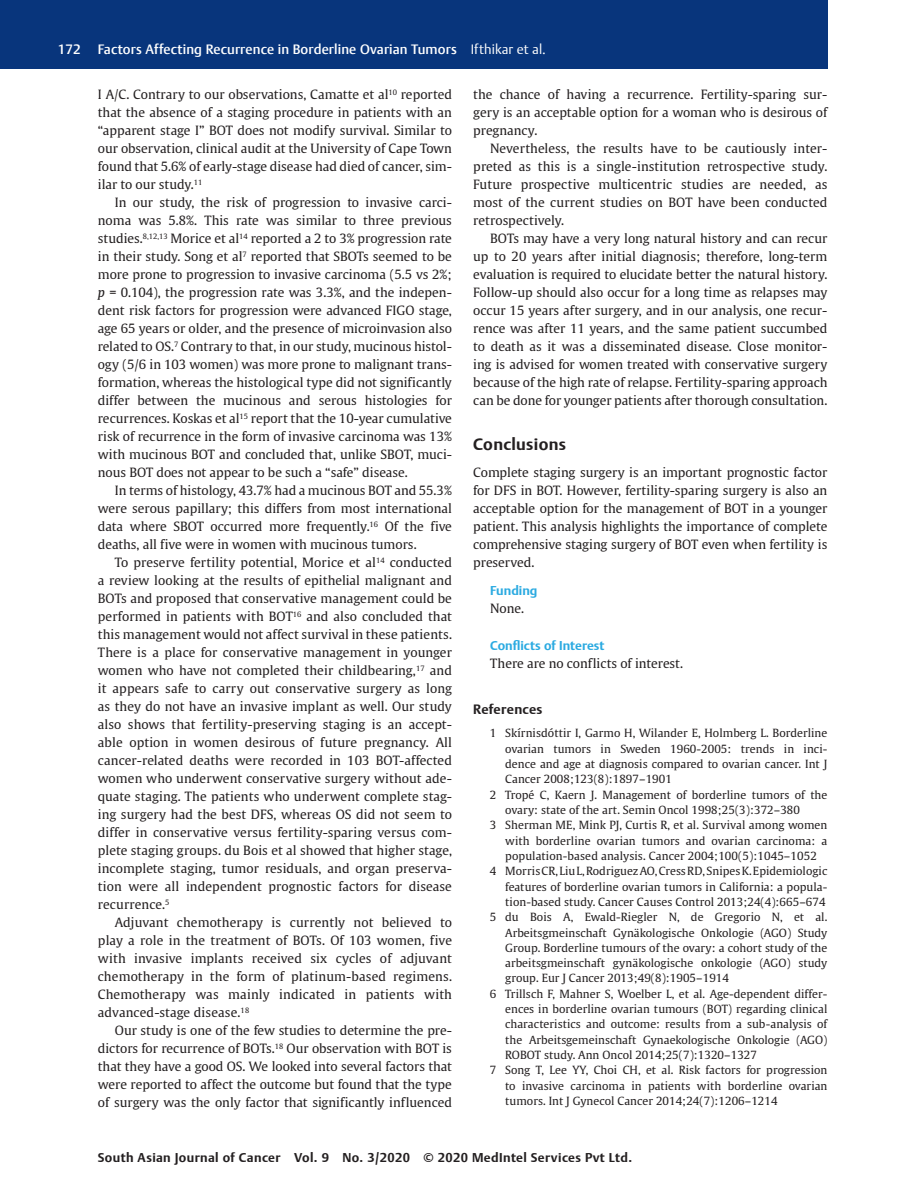
<style>
.page{position:relative;width:904px;height:1200px;background:#fff}
.page>*{position:absolute;margin:0;border:0;box-sizing:border-box;transform-origin:0 0}
.t1{font:700 16.5px "Thieme Argo 2011";letter-spacing:.02em;color:#231f20}
.t2{font:500 13.5px "Thieme Argo 2011";letter-spacing:.01em;color:#fff}
.t3{font:700 13.5px "Thieme Argo 2011";letter-spacing:.015em;color:#231f20}
.t4{font:12.75px/18px "Thieme Gulliver 2011";color:#231f20;text-align:justify}
.t5{font:700 12.75px "Thieme Argo 2011";letter-spacing:.03em;color:#231f20}
.t6{font:700 12.75px "Thieme Argo 2011";color:#2baae1}
.t7{font:11.25px "Thieme Gulliver 2011";letter-spacing:.005em;color:#231f20}
.s1{font-weight:300}
.s2{font-style:italic}
</style>
<div class="page">
<div style="left:0;top:0;width:827px;height:68px;background:#08357c"></div>
<p class="t2" style="left:58px;top:41px;width:25px">172</p>
<p class="t2" style="left:98px;top:41px;width:449px">Factors Affecting Recurrence in Borderline Ovarian Tumors <span class="s1">Ifthikar et al.</span></p>
<p class="t4" style="left:98px;top:85px;width:355px">I A/C. Contrary to our observations, Camatte et al<sup>10</sup> reported that the absence of a staging procedure in patients with an “apparent stage I” BOT does not modify survival. Similar to our observation, clinical audit at the University of Cape Town found that 5.6% of early-stage disease had died of cancer, sim&shy;ilar to our study.<sup>11</sup></p>
<p class="t4" style="left:98px;top:193px;width:355px;text-indent:17px">In our study, the risk of progression to invasive carci&shy;noma was 5.8%. This rate was similar to three previous studies.<sup>8,12,13</sup> Morice et al<sup>14</sup> reported a 2 to 3% progression rate in their study. Song et al<sup>7</sup> reported that SBOTs seemed to be more prone to progression to invasive carcinoma (5.5 vs 2%; <span class="s2">p</span> = 0.104), the progression rate was 3.3%, and the indepen&shy;dent risk factors for progression were advanced FIGO stage, age 65 years or older, and the presence of microinvasion also related to OS.<sup>7</sup> Contrary to that, in our study, mucinous histol&shy;ogy (5/6 in 103 women) was more prone to malignant trans&shy;formation, whereas the histological type did not significantly differ between the mucinous and serous histologies for recurrences. Koskas et al<sup>15</sup> report that the 10-year cumulative risk of recurrence in the form of invasive carcinoma was 13% with mucinous BOT and concluded that, unlike SBOT, muci&shy;nous BOT does not appear to be such a “safe” disease.</p>
<p class="t4" style="left:98px;top:481px;width:355px;text-indent:17px">In terms of histology, 43.7% had a mucinous BOT and 55.3% were serous papillary; this differs from most international data where SBOT occurred more frequently.<sup>16</sup> Of the five deaths, all five were in women with mucinous tumors.</p>
<p class="t4" style="left:98px;top:553px;width:355px;text-indent:17px">To preserve fertility potential, Morice et al<sup>14</sup> conducted a review looking at the results of epithelial malignant and BOTs and proposed that conservative management could be performed in patients with BOT<sup>16</sup> and also concluded that this management would not affect survival in these patients.<br>There is a place for conservative management in younger women who have not completed their childbearing,<sup>17</sup> and it appears safe to carry out conservative surgery as long as they do not have an invasive implant as well. Our study also shows that fertility-preserving staging is an accept&shy;able option in women desirous of future pregnancy. All cancer-related deaths were recorded in 103 BOT-affected women who underwent conservative surgery without ade&shy;quate staging. The patients who underwent complete stag&shy;ing surgery had the best DFS, whereas OS did not seem to differ in conservative versus fertility-sparing versus com&shy;plete staging groups. du Bois et al showed that higher stage, incomplete staging, tumor residuals, and organ preserva&shy;tion were all independent prognostic factors for disease recurrence.<sup>5</sup></p>
<p class="t4" style="left:98px;top:913px;width:355px;text-indent:17px">Adjuvant chemotherapy is currently not believed to play a role in the treatment of BOTs. Of 103 women, five with invasive implants received six cycles of adjuvant chemotherapy in the form of platinum-based regimens.<br>Chemotherapy was mainly indicated in patients with advanced-stage disease.<sup>18</sup></p>
<p class="t4" style="left:98px;top:1021px;width:355px;text-indent:17px">Our study is one of the few studies to determine the pre&shy;dictors for recurrence of BOTs.<sup>18</sup> Our observation with BOT is that they have a good OS. We looked into several factors that were reported to affect the outcome but found that the type of surgery was the only factor that significantly influenced</p>
<p class="t4" style="left:473px;top:85px;width:355px">the chance of having a recurrence. Fertility-sparing sur&shy;gery is an acceptable option for a woman who is desirous of pregnancy.</p>
<p class="t4" style="left:473px;top:139px;width:355px;text-indent:17px">Nevertheless, the results have to be cautiously inter&shy;preted as this is a single-institution retrospective study.<br>Future prospective multicentric studies are needed, as most of the current studies on BOT have been conducted retrospectively.</p>
<p class="t4" style="left:473px;top:229px;width:355px;text-indent:17px">BOTs may have a very long natural history and can recur up to 20 years after initial diagnosis; therefore, long-term evaluation is required to elucidate better the natural history.<br>Follow-up should also occur for a long time as relapses may occur 15 years after surgery, and in our analysis, one recur&shy;rence was after 11 years, and the same patient succumbed to death as it was a disseminated disease. Close monitor&shy;ing is advised for women treated with conservative surgery because of the high rate of relapse. Fertility-sparing approach can be done for younger patients after thorough consultation.</p>
<p class="t1" style="left:473px;top:433px;width:94px">Conclusions</p>
<p class="t4" style="left:473px;top:463px;width:355px">Complete staging surgery is an important prognostic factor for DFS in BOT. However, fertility-sparing surgery is also an acceptable option for the management of BOT in a younger patient. This analysis highlights the importance of complete comprehensive staging surgery of BOT even when fertility is preserved.</p>
<p class="t6" style="left:490px;top:582px;width:49px">Funding</p>
<p class="t4" style="left:490px;top:599px;width:35px">None.</p>
<p class="t6" style="left:490px;top:637px;width:116px">Conflicts of Interest</p>
<p class="t4" style="left:490px;top:654px;width:194px">There are no conflicts of interest.</p>
<p class="t3" style="left:473px;top:700px;width:71px">References</p>
<p class="t7" style="left:489px;top:725px;width:339px">1 Skírnisdóttir I, Garmo H, Wilander E, Holmberg L. Borderline</p>
<p class="t7" style="left:505px;top:740px;width:323px">ovarian tumors in Sweden 1960-2005: trends in inci-</p>
<p class="t7" style="left:505px;top:755px;width:323px">dence and age at diagnosis compared to ovarian cancer. Int J</p>
<p class="t7" style="left:505px;top:771px;width:168px">Cancer 2008;123(8):1897–1901</p>
<p class="t7" style="left:489px;top:786px;width:339px">2 Tropé C, Kaern J. Management of borderline tumors of the</p>
<p class="t7" style="left:505px;top:801px;width:296px">ovary: state of the art. Semin Oncol 1998;25(3):372–380</p>
<p class="t7" style="left:489px;top:817px;width:339px">3 Sherman ME, Mink PJ, Curtis R, et al. Survival among women</p>
<p class="t7" style="left:505px;top:832px;width:323px">with borderline ovarian tumors and ovarian carcinoma: a</p>
<p class="t7" style="left:505px;top:847px;width:313px">population-based analysis. Cancer 2004;100(5):1045–1052</p>
<p class="t7" style="left:489px;top:863px;width:339px">4 Morris CR, Liu L, Rodriguez AO, Cress RD, Snipes K. Epidemiologic</p>
<p class="t7" style="left:505px;top:878px;width:323px">features of borderline ovarian tumors in California: a popula-</p>
<p class="t7" style="left:505px;top:893px;width:322px">tion-based study. Cancer Causes Control 2013;24(4):665–674</p>
<p class="t7" style="left:489px;top:909px;width:339px">5 du Bois A, Ewald-Riegler N, de Gregorio N, et al.</p>
<p class="t7" style="left:505px;top:924px;width:323px">Arbeitsgmeinschaft Gynäkologische Onkologie (AGO) Study</p>
<p class="t7" style="left:505px;top:939px;width:323px">Group. Borderline tumours of the ovary: a cohort study of the</p>
<p class="t7" style="left:505px;top:954px;width:323px">arbeitsgmeinschaft gynäkologische onkologie (AGO) study</p>
<p class="t7" style="left:505px;top:970px;width:225px">group. Eur J Cancer 2013;49(8):1905–1914</p>
<p class="t7" style="left:489px;top:985px;width:339px">6 Trillsch F, Mahner S, Woelber L, et al. Age-dependent differ-</p>
<p class="t7" style="left:505px;top:1000px;width:323px">ences in borderline ovarian tumours (BOT) regarding clinical</p>
<p class="t7" style="left:505px;top:1016px;width:323px">characteristics and outcome: results from a sub-analysis of</p>
<p class="t7" style="left:505px;top:1031px;width:323px">the Arbeitsgemeinschaft Gynaekologische Onkologie (AGO)</p>
<p class="t7" style="left:505px;top:1046px;width:253px">ROBOT study. Ann Oncol 2014;25(7):1320–1327</p>
<p class="t7" style="left:489px;top:1062px;width:339px">7 Song T, Lee YY, Choi CH, et al. Risk factors for progression</p>
<p class="t7" style="left:505px;top:1077px;width:323px">to invasive carcinoma in patients with borderline ovarian</p>
<p class="t7" style="left:505px;top:1092px;width:274px">tumors. Int J Gynecol Cancer 2014;24(7):1206–1214</p>
<p class="t5" style="left:98px;top:1149px;width:535px">South Asian Journal of Cancer Vol. 9 No. 3/2020 © 2020 MedIntel Services Pvt Ltd.</p>
</div>
